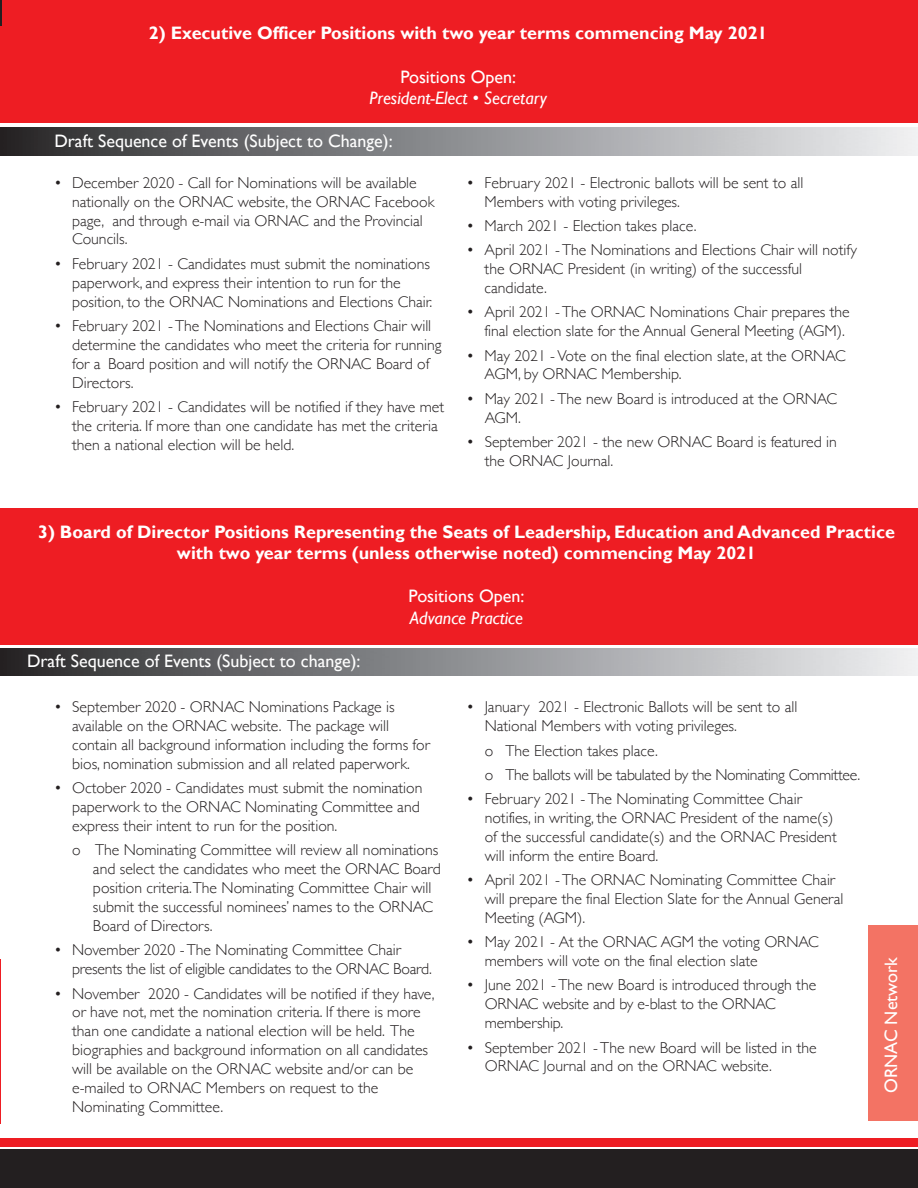
<style>
.page{position:relative;width:918px;height:1188px;background:#fff}
.page>*{position:absolute;margin:0;border:0;box-sizing:border-box;transform-origin:0 0}
.t1{font:700 18px/21.6px "Gill Sans";color:#fff;text-align:center}
.t2{font:18px "Gill Sans";color:#fff}
.t3{font:italic 18px "Gill Sans";color:#fff}
.t4{font:300 15.75px/18.9px "Gill Sans";color:#231f20}
.t5{font:300 15.75px/24.3px "Gill Sans";letter-spacing:-.02em;color:#231f20}
</style>
<div class="page">
<div style="left:0;top:1138px;width:918px;height:8px;background:#ee1d23"></div>
<div style="left:0;top:1149px;width:918px;height:39px;background:#231f20"></div>
<div style="left:0;top:0;width:918px;height:122px;background:#ee1d23"></div>
<img style="left:0;top:127px;width:918px;height:28px">
<img style="left:0;top:648px;width:918px;height:28px">
<div style="left:0;top:508px;width:918px;height:137px;background:#ee1d23"></div>
<div style="left:869px;top:925px;width:49px;height:196px;background:#f37364"></div>
<svg style="left:0;top:0;width:1px;height:26px"></svg>
<hr style="left:0;top:960px;width:1px;height:164px;background:#ee1d23">
<p class="t1" style="left:149px;top:23px;width:620px">2) Executive Officer Positions with two year terms commencing May 2021</p>
<p class="t2" style="left:400px;top:66px;width:117px">Positions Open:</p>
<p class="t3" style="left:370px;top:88px;width:179px">President-Elect • Secretary</p>
<p class="t2" style="left:54px;top:131px;width:340px">Draft Sequence of Events (Subject to Change):</p>
<p class="t4" style="left:72px;top:172px;width:364px;text-indent:-18px">• December 2020 - Call for Nominations will be available nationally on the ORNAC website, the ORNAC Facebook page, and through e-mail via ORNAC and the Provincial Councils.</p>
<p class="t4" style="left:72px;top:253px;width:362px;text-indent:-18px">• February 2021 - Candidates must submit the nominations paperwork, and express their intention to run for the position, to the ORNAC Nominations and Elections Chair.</p>
<p class="t4" style="left:72px;top:316px;width:371px;text-indent:-18px">• February 2021 - The Nominations and Elections Chair will determine the candidates who meet the criteria for running for a Board position and will notify the ORNAC Board of Directors.</p>
<p class="t4" style="left:72px;top:397px;width:374px;text-indent:-18px">• February 2021 - Candidates will be notified if they have met the criteria. If more than one candidate has met the criteria then a national election will be held.</p>
<p class="t4" style="left:485px;top:172px;width:320px;text-indent:-18px">• February 2021 - Electronic ballots will be sent to all<br>Members with voting privileges.</p>
<p class="t4" style="left:467px;top:216px;width:231px">• March 2021 - Election takes place.</p>
<p class="t4" style="left:485px;top:240px;width:374px;text-indent:-18px">• April 2021 - The Nominations and Elections Chair will notify the ORNAC President (in writing) of the successful candidate.</p>
<p class="t4" style="left:485px;top:302px;width:367px;text-indent:-18px">• April 2021 - The ORNAC Nominations Chair prepares the final election slate for the Annual General Meeting (AGM).</p>
<p class="t4" style="left:485px;top:345px;width:363px;text-indent:-18px">• May 2021 - Vote on the final election slate, at the ORNAC<br>AGM, by ORNAC Membership.</p>
<p class="t4" style="left:485px;top:388px;width:354px;text-indent:-18px">• May 2021 - The new Board is introduced at the ORNAC<br>AGM.</p>
<p class="t4" style="left:485px;top:432px;width:354px;text-indent:-18px">• September 2021 - the new ORNAC Board is featured in the ORNAC Journal.</p>
<p class="t1" style="left:38px;top:521px;width:858px">3) Board of Director Positions Representing the Seats of Leadership, Education and Advanced Practice with two year terms (unless otherwise noted) commencing May 2021</p>
<p class="t2" style="left:409px;top:586px;width:117px">Positions Open:</p>
<p class="t3" style="left:410px;top:607px;width:115px">Advance Practice</p>
<p class="t2" style="left:27px;top:651px;width:335px">Draft Sequence of Events (Subject to change):</p>
<p class="t4" style="left:72px;top:697px;width:359px;text-indent:-18px">• September 2020 - ORNAC Nominations Package is available on the ORNAC website. The package will contain all background information including the forms for bios, nomination submission and all related paperwork.</p>
<p class="t4" style="left:72px;top:778px;width:352px;text-indent:-18px">• October 2020 - Candidates must submit the nomination paperwork to the ORNAC Nominating Committee and express their intent to run for the position.</p>
<p class="t4" style="left:93px;top:840px;width:349px;text-indent:-21px">o The Nominating Committee will review all nominations and select the candidates who meet the ORNAC Board position criteria.The Nominating Committee Chair will submit the successful nominees’ names to the ORNAC Board of Directors.</p>
<p class="t4" style="left:72px;top:940px;width:361px;text-indent:-18px">• November 2020 - The Nominating Committee Chair presents the list of eligible candidates to the ORNAC Board.</p>
<p class="t4" style="left:72px;top:983px;width:364px;text-indent:-18px">• November 2020 - Candidates will be notified if they have, or have not, met the nomination criteria. If there is more than one candidate a national election will be held. The biographies and background information on all candidates will be available on the ORNAC website and/or can be e-mailed to ORNAC Members on request to the Nominating Committee.</p>
<p class="t4" style="left:485px;top:697px;width:314px;text-indent:-18px">• January 2021 - Electronic Ballots will be sent to all<br>National Members with voting privileges.</p>
<p class="t5" style="left:485px;top:738px;width:377px">o The Election takes place.<br>o The ballots will be tabulated by the Nominating Committee.</p>
<p class="t4" style="left:485px;top:789px;width:354px;text-indent:-18px">• February 2021 - The Nominating Committee Chair notifies, in writing, the ORNAC President of the name(s) of the successful candidate(s) and the ORNAC President will inform the entire Board.</p>
<p class="t4" style="left:485px;top:870px;width:360px;text-indent:-18px">• April 2021 - The ORNAC Nominating Committee Chair will prepare the final Election Slate for the Annual General<br>Meeting (AGM).</p>
<p class="t4" style="left:485px;top:932px;width:336px;text-indent:-18px">• May 2021 - At the ORNAC AGM the voting ORNAC members will vote on the final election slate</p>
<p class="t4" style="left:485px;top:975px;width:333px;text-indent:-18px">• June 2021 - The new Board is introduced through the<br>ORNAC website and by e-blast to the ORNAC membership.</p>
<p class="t4" style="left:485px;top:1037px;width:333px;text-indent:-18px">• September 2021 - The new Board will be listed in the<br>ORNAC Journal and on the ORNAC website.</p>
<p class="t2" style="left:881px;top:1093px;width:138px;rotate:-90deg">ORNAC Network</p>
</div>
